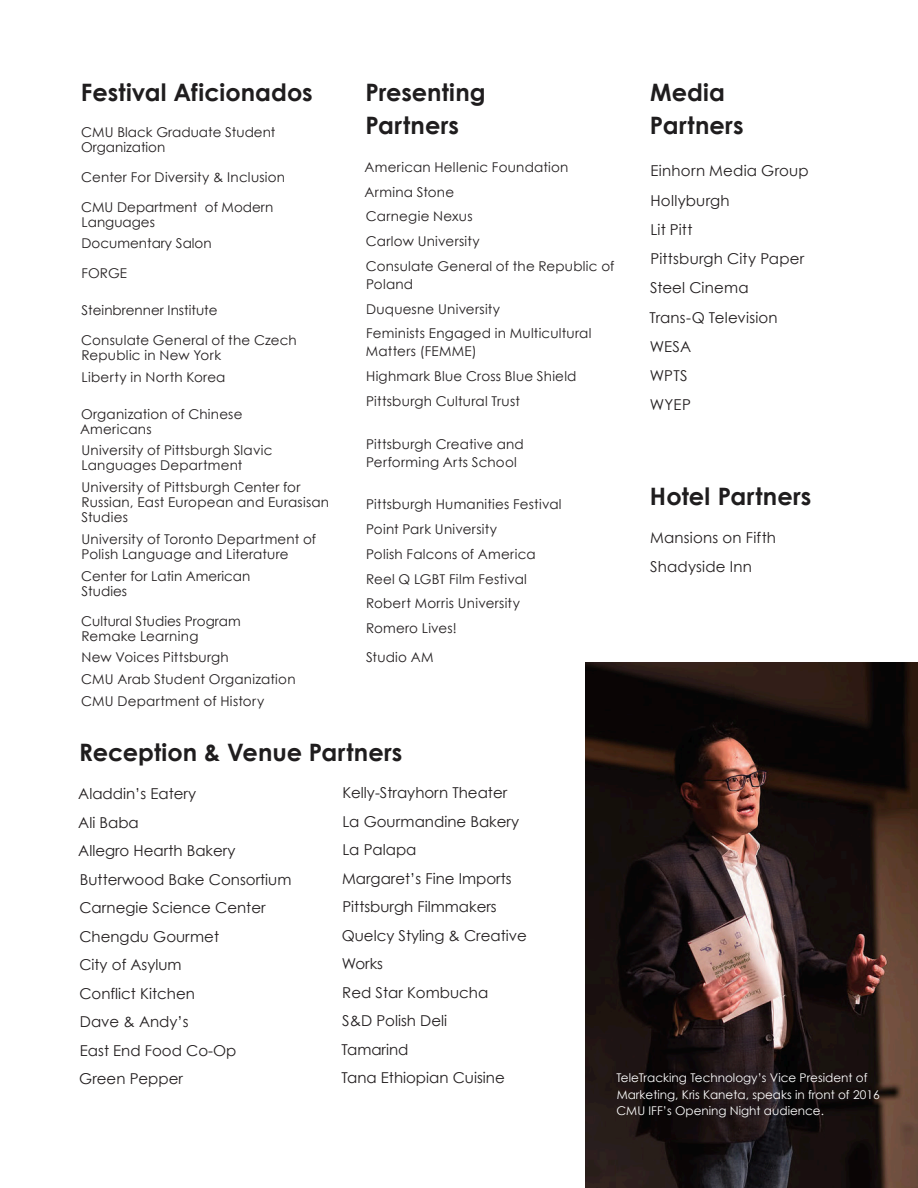
<style>
.page{position:relative;width:918px;height:1188px;background:#fff}
.page>*{position:absolute;margin:0;border:0;box-sizing:border-box;transform-origin:0 0}
.Subhead{font:700 24px/32.4px "Century Gothic";letter-spacing:.005em;color:#1f1d1e}
.Sub_Sub{font:15px/28.5px "Century Gothic";color:#231f20}
.Sub_Sub-2{font:13.5px/15px "Century Gothic";letter-spacing:.015em;color:#231f20}
.t1{font:12px/16.5px "Century Gothic";color:#fff}
</style>
<div class="page">
<img style="left:585px;top:662px;width:333px;height:526px">
<p class="Subhead" style="left:81px;top:76px;width:233px">Festival Aficionados</p>
<p class="Sub_Sub-2" style="left:81px;top:124px;width:196px">CMU Black Graduate Student<br>Organization</p>
<p class="Sub_Sub-2" style="left:81px;top:169px;width:205px">Center For Diversity &amp; Inclusion</p>
<p class="Sub_Sub-2" style="left:81px;top:199px;width:194px">CMU Department of Modern<br>Languages</p>
<p class="Sub_Sub-2" style="left:82px;top:236px;width:132px">Documentary Salon</p>
<p class="Sub_Sub-2" style="left:82px;top:266px;width:47px">FORGE</p>
<p class="Sub_Sub-2" style="left:82px;top:302px;width:137px">Steinbrenner Institute</p>
<p class="Sub_Sub-2" style="left:81px;top:332px;width:217px">Consulate General of the Czech<br>Republic in New York</p>
<p class="Sub_Sub-2" style="left:82px;top:369px;width:145px">Liberty in North Korea</p>
<p class="Sub_Sub-2" style="left:80px;top:406px;width:164px">Organization of Chinese<br>Americans</p>
<p class="Sub_Sub-2" style="left:81px;top:443px;width:193px">University of Pittsburgh Slavic<br>Languages Department</p>
<p class="Sub_Sub-2" style="left:81px;top:479px;width:249px">University of Pittsburgh Center for<br>Russian, East European and Eurasisan<br>Studies</p>
<p class="Sub_Sub-2" style="left:81px;top:531px;width:236px">University of Toronto Department of<br>Polish Language and Literature</p>
<p class="Sub_Sub-2" style="left:81px;top:568px;width:171px">Center for Latin American</p>
<p class="Sub_Sub-2" style="left:82px;top:583px;width:47px">Studies</p>
<p class="Sub_Sub-2" style="left:81px;top:613px;width:161px">Cultural Studies Program</p>
<p class="Sub_Sub-2" style="left:82px;top:628px;width:118px">Remake Learning</p>
<p class="Sub_Sub-2" style="left:82px;top:650px;width:149px">New Voices Pittsburgh</p>
<p class="Sub_Sub-2" style="left:81px;top:671px;width:216px">CMU Arab Student Organization</p>
<p class="Sub_Sub-2" style="left:81px;top:693px;width:185px">CMU Department of History</p>
<p class="Subhead" style="left:365px;top:76px;width:122px">Presenting<br>Partners</p>
<p class="Sub_Sub-2" style="left:365px;top:159px;width:205px">American Hellenic Foundation</p>
<p class="Sub_Sub-2" style="left:365px;top:184px;width:91px">Armina Stone</p>
<p class="Sub_Sub-2" style="left:366px;top:209px;width:108px">Carnegie Nexus</p>
<p class="Sub_Sub-2" style="left:366px;top:234px;width:116px">Carlow University</p>
<p class="Sub_Sub-2" style="left:366px;top:257px;width:250px;line-height:18px">Consulate General of the Republic of<br>Poland</p>
<p class="Sub_Sub-2" style="left:366px;top:301px;width:136px">Duquesne University</p>
<p class="Sub_Sub-2" style="left:366px;top:324px;width:227px;line-height:18px">Feminists Engaged in Multicultural<br>Matters (FEMME)</p>
<p class="Sub_Sub-2" style="left:366px;top:369px;width:212px">Highmark Blue Cross Blue Shield</p>
<p class="Sub_Sub-2" style="left:366px;top:393px;width:156px">Pittsburgh Cultural Trust</p>
<p class="Sub_Sub-2" style="left:366px;top:435px;width:159px;line-height:18px">Pittsburgh Creative and<br>Performing Arts School</p>
<p class="Sub_Sub-2" style="left:366px;top:497px;width:197px">Pittsburgh Humanities Festival</p>
<p class="Sub_Sub-2" style="left:366px;top:522px;width:132px">Point Park University</p>
<p class="Sub_Sub-2" style="left:366px;top:546px;width:171px">Polish Falcons of America</p>
<p class="Sub_Sub-2" style="left:366px;top:571px;width:162px">Reel Q LGBT Film Festival</p>
<p class="Sub_Sub-2" style="left:366px;top:596px;width:155px">Robert Morris University</p>
<p class="Sub_Sub-2" style="left:366px;top:621px;width:92px">Romero Lives!</p>
<p class="Sub_Sub-2" style="left:366px;top:650px;width:69px">Studio AM</p>
<p class="Subhead" style="left:79px;top:735px;width:325px">Reception &amp; Venue Partners</p>
<p class="Subhead" style="left:650px;top:76px;width:95px">Media<br>Partners</p>
<p class="Sub_Sub" style="left:650px;top:157px;width:160px">Einhorn Media Group</p>
<p class="Sub_Sub" style="left:650px;top:186px;width:81px">Hollyburgh</p>
<p class="Sub_Sub" style="left:650px;top:215px;width:44px">Lit Pitt</p>
<p class="Sub_Sub" style="left:650px;top:244px;width:155px">Pittsburgh City Paper</p>
<p class="Sub_Sub" style="left:650px;top:274px;width:100px">Steel Cinema</p>
<p class="Sub_Sub" style="left:650px;top:303px;width:130px">Trans-Q Television</p>
<p class="Sub_Sub" style="left:650px;top:332px;width:43px">WESA</p>
<p class="Sub_Sub" style="left:650px;top:361px;width:39px">WPTS</p>
<p class="Sub_Sub" style="left:650px;top:391px;width:43px">WYEP</p>
<p class="Subhead" style="left:650px;top:479px;width:163px">Hotel Partners</p>
<p class="Sub_Sub" style="left:650px;top:523px;width:127px">Mansions on Fifth</p>
<p class="Sub_Sub" style="left:650px;top:552px;width:103px">Shadyside Inn</p>
<p class="Sub_Sub" style="left:78px;top:780px;width:119px">Aladdin’s Eatery</p>
<p class="Sub_Sub" style="left:78px;top:808px;width:62px">Ali Baba</p>
<p class="Sub_Sub" style="left:78px;top:837px;width:159px">Allegro Hearth Bakery</p>
<p class="Sub_Sub" style="left:80px;top:865px;width:213px">Butterwood Bake Consortium</p>
<p class="Sub_Sub" style="left:79px;top:894px;width:188px">Carnegie Science Center<br>Chengdu Gourmet</p>
<p class="Sub_Sub" style="left:79px;top:951px;width:104px">City of Asylum</p>
<p class="Sub_Sub" style="left:79px;top:979px;width:117px">Conflict Kitchen</p>
<p class="Sub_Sub" style="left:80px;top:1008px;width:110px">Dave &amp; Andy’s</p>
<p class="Sub_Sub" style="left:80px;top:1036px;width:158px">East End Food Co-Op</p>
<p class="Sub_Sub" style="left:79px;top:1065px;width:105px">Green Pepper</p>
<p class="Sub_Sub" style="left:342px;top:778px;width:178px">Kelly-Strayhorn Theater<br>La Gourmandine Bakery</p>
<p class="Sub_Sub" style="left:342px;top:835px;width:76px">La Palapa</p>
<p class="Sub_Sub" style="left:342px;top:864px;width:171px">Margaret’s Fine Imports</p>
<p class="Sub_Sub" style="left:342px;top:892px;width:156px">Pittsburgh Filmmakers</p>
<p class="Sub_Sub" style="left:342px;top:921px;width:187px">Quelcy Styling &amp; Creative<br>Works</p>
<p class="Sub_Sub" style="left:342px;top:978px;width:147px">Red Star Kombucha</p>
<p class="Sub_Sub" style="left:342px;top:1006px;width:106px">S&amp;D Polish Deli</p>
<p class="Sub_Sub" style="left:341px;top:1035px;width:69px">Tamarind</p>
<p class="Sub_Sub" style="left:341px;top:1063px;width:165px">Tana Ethiopian Cuisine</p>
<p class="t1" style="left:616px;top:1070px;width:265px">TeleTracking Technology’s Vice President of<br>Marketing, Kris Kaneta, speaks in front of 2016<br>CMU IFF’s Opening Night audience.</p>
</div>
